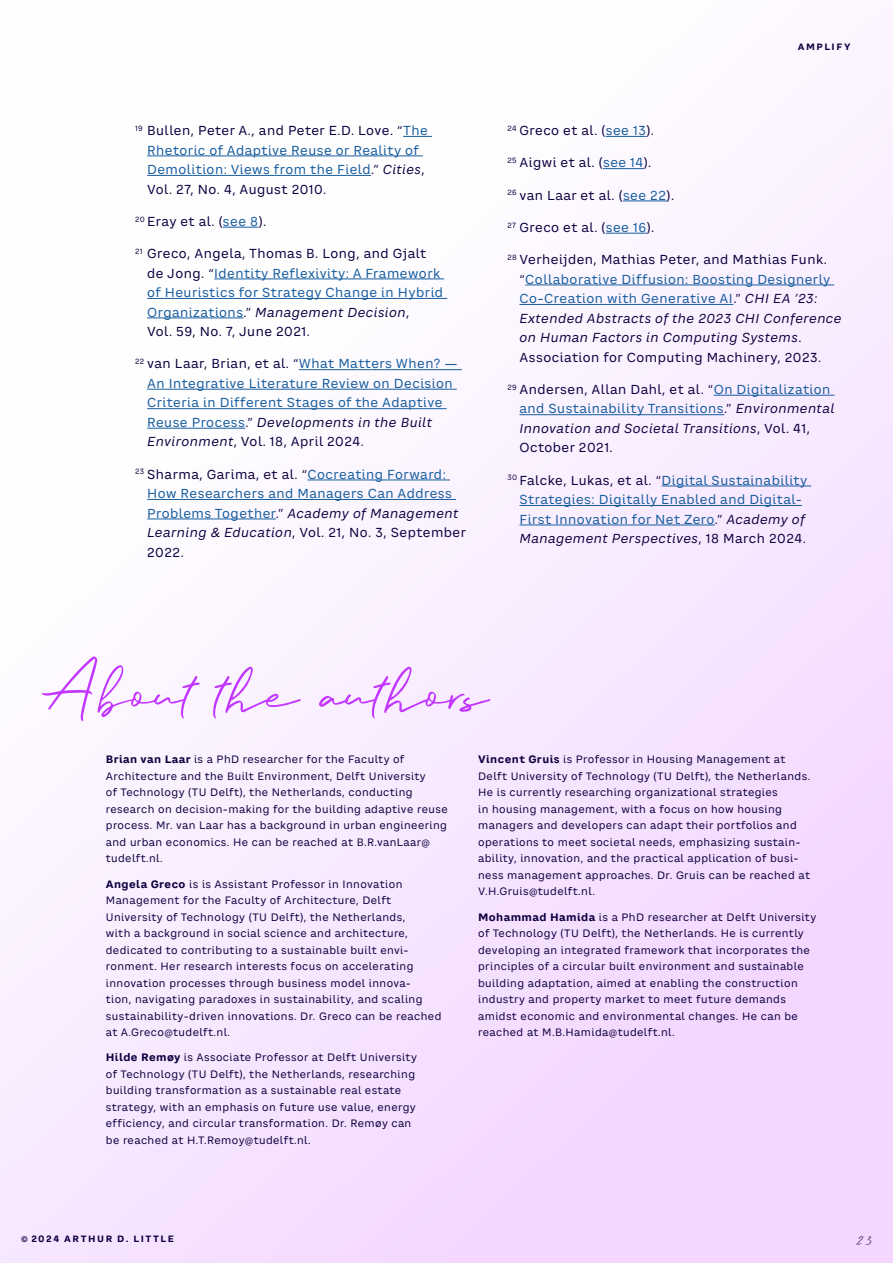
<style>
.page{position:relative;width:893px;height:1263px;background:#fff}
.page>*{position:absolute;margin:0;border:0;box-sizing:border-box;transform-origin:0 0}
.AR_SCRIPT_HEADING_50_50pt{font:75px "ADL Notes";color:#c336ff}
.GEN_PAGE_NUMBER_RIGHT_10_10{font:15px "ADL Notes";color:#0d003f}
.AR_REFERENCE_BULLETS_8_5_13pt{font:12.75px/19.5px "CA Saygon Text";letter-spacing:.04em;color:#175d9e}
.AR_REFERENCE_BULLETS_8_5_13pt-2{font:12.75px/19.5px "CA Saygon Text";letter-spacing:.04em;color:#0d003f}
.AR_DESCRIPT_TEXT_7_11pt{font:10.5px/16.5px "CA Saygon Text";letter-spacing:.04em;color:#0d003f}
.GEN_RUNNING_HEADER_TEXT_RL_6_7{font:700 9px "CA Saygon Text";letter-spacing:.17em;color:#0d003f}
.s1{color:#0d003f}
.s2{font-style:italic;color:#0d003f}
.s3{color:#175d9e}
.s4{font-style:italic}
.s5{font-weight:700}
</style>
<div class="page">
<div style="left:0;top:0;width:893px;height:1263px;background:linear-gradient(to bottom,#feffff,#f4daff)"></div>
<svg style="left:403px;top:136px;width:29px;height:1px"></svg>
<hr style="left:147px;top:156px;width:276px;height:1px;background:#175d9e">
<hr style="left:147px;top:175px;width:224px;height:1px;background:#175d9e">
<hr style="left:223px;top:227px;width:36px;height:1px;background:#175d9e">
<hr style="left:214px;top:279px;width:230px;height:1px;background:#175d9e">
<hr style="left:147px;top:298px;width:300px;height:1px;background:#175d9e">
<hr style="left:147px;top:318px;width:97px;height:1px;background:#175d9e">
<hr style="left:299px;top:369px;width:163px;height:1px;background:#175d9e">
<hr style="left:147px;top:389px;width:310px;height:1px;background:#175d9e">
<hr style="left:147px;top:408px;width:300px;height:1px;background:#175d9e">
<hr style="left:147px;top:428px;width:98px;height:1px;background:#175d9e">
<hr style="left:307px;top:480px;width:143px;height:1px;background:#175d9e">
<hr style="left:147px;top:499px;width:309px;height:1px;background:#175d9e">
<hr style="left:147px;top:519px;width:129px;height:1px;background:#175d9e">
<hr style="left:606px;top:136px;width:40px;height:1px;background:#175d9e">
<hr style="left:603px;top:168px;width:41px;height:1px;background:#175d9e">
<hr style="left:623px;top:201px;width:44px;height:1px;background:#175d9e">
<hr style="left:606px;top:233px;width:41px;height:1px;background:#175d9e">
<hr style="left:525px;top:285px;width:309px;height:1px;background:#175d9e">
<hr style="left:519px;top:304px;width:214px;height:1px;background:#175d9e">
<hr style="left:714px;top:395px;width:120px;height:1px;background:#175d9e">
<hr style="left:519px;top:414px;width:205px;height:1px;background:#175d9e">
<hr style="left:661px;top:486px;width:150px;height:1px;background:#175d9e">
<hr style="left:519px;top:505px;width:283px;height:1px;background:#175d9e">
<hr style="left:519px;top:525px;width:196px;height:1px;background:#175d9e">
<p class="AR_REFERENCE_BULLETS_8_5_13pt" style="left:147px;top:121px;width:282px;text-indent:-12px"><sup>19</sup> <span class="s1">Bullen, Peter A., and Peter E.D. Love. “</span>The Rhetoric of Adaptive Reuse or Reality of Demolition: Views from the Field<span class="s1">.”</span> <span class="s2">Cities</span><span class="s1">, Vol. 27, No. 4, August 2010.</span></p>
<p class="AR_REFERENCE_BULLETS_8_5_13pt-2" style="left:135px;top:212px;width:133px"><sup>20</sup> Eray et al. (<span class="s3">see 8</span>).</p>
<p class="AR_REFERENCE_BULLETS_8_5_13pt" style="left:147px;top:244px;width:297px;text-indent:-12px"><sup>21</sup> <span class="s1">Greco, Angela, Thomas B. Long, and Gjalt de Jong. “</span>Identity Reflexivity: A Framework of Heuristics for Strategy Change in Hybrid Organizations<span class="s1">.”</span> <span class="s2">Management Decision</span><span class="s1">,<br>Vol. 59, No. 7, June 2021.</span></p>
<p class="AR_REFERENCE_BULLETS_8_5_13pt" style="left:147px;top:354px;width:312px;text-indent:-12px"><sup>22</sup> <span class="s1">van Laar, Brian, et al. “</span>What Matters When? — An Integrative Literature Review on Decision Criteria in Different Stages of the Adaptive Reuse Process<span class="s1">.”</span> <span class="s2">Developments in the Built Environment</span><span class="s1">, Vol. 18, April 2024.</span></p>
<p class="AR_REFERENCE_BULLETS_8_5_13pt" style="left:147px;top:464px;width:320px;text-indent:-12px"><sup>23</sup> <span class="s1">Sharma, Garima, et al. “</span>Cocreating Forward:<br>How Researchers and Managers Can Address Problems Together<span class="s1">.”</span> <span class="s2">Academy of Management Learning &amp; Education</span><span class="s1">, Vol. 21, No. 3, September 2022.</span></p>
<p class="GEN_RUNNING_HEADER_TEXT_RL_6_7" style="left:798px;top:40px;width:54px">AMPLIFY</p>
<p class="AR_REFERENCE_BULLETS_8_5_13pt-2" style="left:507px;top:121px;width:148px"><sup>24</sup> Greco et al. (<span class="s3">see 13</span>).</p>
<p class="AR_REFERENCE_BULLETS_8_5_13pt-2" style="left:507px;top:153px;width:145px"><sup>25</sup> Aigwi et al. (<span class="s3">see 14</span>).</p>
<p class="AR_REFERENCE_BULLETS_8_5_13pt-2" style="left:507px;top:185px;width:168px"><sup>26</sup> van Laar et al. (<span class="s3">see 22</span>).</p>
<p class="AR_REFERENCE_BULLETS_8_5_13pt-2" style="left:507px;top:218px;width:148px"><sup>27</sup> Greco et al. (<span class="s3">see 16</span>).</p>
<p class="AR_REFERENCE_BULLETS_8_5_13pt-2" style="left:519px;top:250px;width:323px;text-indent:-12px"><sup>28</sup> Verheijden, Mathias Peter, and Mathias Funk. “<span class="s3">Collaborative Diffusion: Boosting Designerly Co-Creation with Generative AI</span>.” <span class="s4">CHI EA ’23:<br>Extended Abstracts of the 2023 CHI Conference on Human Factors in Computing Systems</span>.<br>Association for Computing Machinery, 2023.</p>
<p class="AR_REFERENCE_BULLETS_8_5_13pt-2" style="left:519px;top:380px;width:317px;text-indent:-12px"><sup>29</sup> Andersen, Allan Dahl, et al. “<span class="s3">On Digitalization and Sustainability Transitions</span>.” <span class="s4">Environmental Innovation and Societal Transitions</span>, Vol. 41, October 2021.</p>
<p class="AR_REFERENCE_BULLETS_8_5_13pt" style="left:519px;top:470px;width:289px;text-indent:-12px"><sup>30</sup> <span class="s1">Falcke, Lukas, et al. “</span>Digital Sustainability Strategies: Digitally Enabled and Digital-First Innovation for Net Zero<span class="s1">.”</span> <span class="s2">Academy of Management Perspectives</span><span class="s1">, 18 March 2024.</span></p>
<p class="AR_SCRIPT_HEADING_50_50pt" style="left:43px;top:640px;width:442px">About the authors</p>
<p class="AR_DESCRIPT_TEXT_7_11pt" style="left:106px;top:751px;width:343px"><span class="s5">Brian van Laar</span> is a PhD researcher for the Faculty of Architecture and the Built Environment, Delft University<br>of Technology (TU Delft), the Netherlands, conducting research on decision-making for the building adaptive reuse process. Mr. van Laar has a background in urban engineering and urban economics. He can be reached at B.R.vanLaar@ tudelft.nl.</p>
<p class="AR_DESCRIPT_TEXT_7_11pt" style="left:106px;top:875px;width:337px"><span class="s5">Angela Greco</span> is is Assistant Professor in Innovation Management for the Faculty of Architecture, Delft University of Technology (TU Delft), the Netherlands,<br>with a background in social science and architecture, dedicated to contributing to a sustainable built envi&shy;ronment. Her research interests focus on accelerating innovation processes through business model innova-<br>tion, navigating paradoxes in sustainability, and scaling sustainability-driven innovations. Dr. Greco can be reached at A.Greco@tudelft.nl.</p>
<p class="AR_DESCRIPT_TEXT_7_11pt" style="left:106px;top:1049px;width:313px"><span class="s5">Hilde Remøy</span> is Associate Professor at Delft University of Technology (TU Delft), the Netherlands, researching building transformation as a sustainable real estate strategy, with an emphasis on future use value, energy efficiency, and circular transformation. Dr. Remøy can be reached at H.T.Remoy@tudelft.nl.</p>
<p class="AR_DESCRIPT_TEXT_7_11pt" style="left:478px;top:751px;width:334px"><span class="s5">Vincent Gruis</span> is Professor in Housing Management at Delft University of Technology (TU Delft), the Netherlands.<br>He is currently researching organizational strategies<br>in housing management, with a focus on how housing managers and developers can adapt their portfolios and operations to meet societal needs, emphasizing sustain&shy;ability, innovation, and the practical application of busi&shy;ness management approaches. Dr. Gruis can be reached at V.H.Gruis@tudelft.nl.</p>
<p class="AR_DESCRIPT_TEXT_7_11pt" style="left:478px;top:908px;width:340px"><span class="s5">Mohammad Hamida</span> is a PhD researcher at Delft University of Technology (TU Delft), the Netherlands. He is currently developing an integrated framework that incorporates the principles of a circular built environment and sustainable building adaptation, aimed at enabling the construction industry and property market to meet future demands amidst economic and environmental changes. He can be reached at M.B.Hamida@tudelft.nl.</p>
<p class="GEN_RUNNING_HEADER_TEXT_RL_6_7" style="left:21px;top:1231px;width:154px">© 2024 ARTHUR D. LITTLE</p>
<p class="GEN_PAGE_NUMBER_RIGHT_10_10" style="left:857px;top:1231px;width:16px">23</p>
</div>
